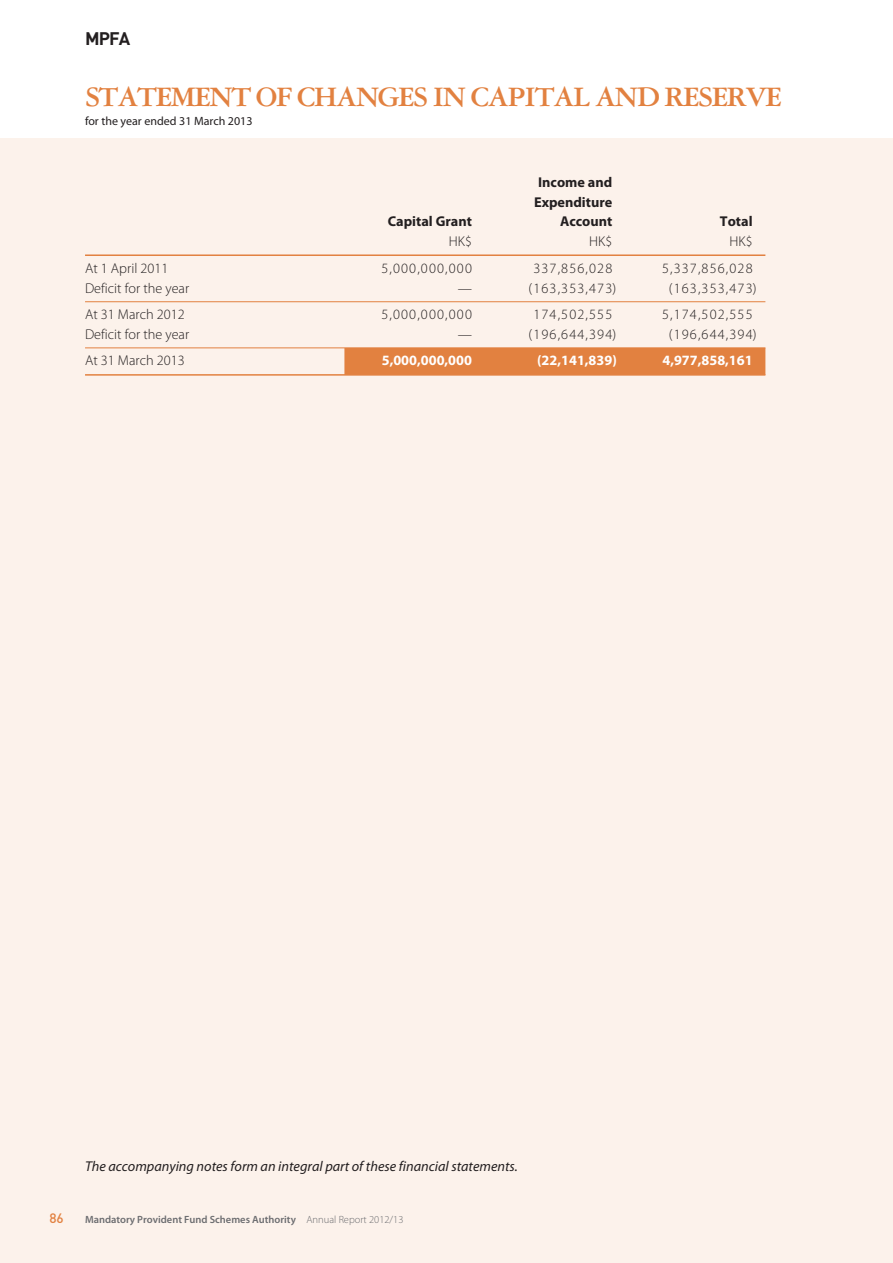
<style>
.page{position:relative;width:893px;height:1263px;background:#fff}
.page>*{position:absolute;margin:0;border:0;box-sizing:border-box;transform-origin:0 0}
.t1{font:700 30px "Garamond 3 LT Std";letter-spacing:-.05em;color:#e28140}
.t2{font:700 18px "DIN Pro";color:#231f20}
.t3{font:300 14.25px "Myriad Pro";letter-spacing:.08em;color:#231f20}
.t4{font:300 14.25px "Myriad Pro";color:#231f20}
.t5{font:italic 14.25px "Myriad Pro";color:#231f20}
.t6{font:700 14.25px/19.5px "Myriad Pro";color:#231f20;text-align:right}
.t7{font:700 14.25px "Myriad Pro";color:#fff}
.t8{font:500 13.5px "DIN Pro";color:#e28140}
.t9{font:12px "Myriad Pro";color:#231f20}
.t10{font:600 10.5px "Myriad Pro";color:#6c6d70}
.s1{font-weight:300}
</style>
<div class="page">
<div style="left:0;top:138px;width:893px;height:1125px;background:#fcf2eb"></div>
<div style="left:344px;top:348px;width:421px;height:26px;background:#e28140"></div>
<hr style="left:85px;top:254px;width:680px;height:2px;background:#e28140">
<hr style="left:85px;top:301px;width:680px;height:1px;background:#e28140">
<hr style="left:85px;top:347px;width:680px;height:1px;background:#e28140">
<hr style="left:85px;top:374px;width:680px;height:2px;background:#e28140">
<p class="t2" style="left:85px;top:32px;width:47px">MPFA</p>
<h1 class="t1" style="left:85px;top:85px;width:699px">STATEMENT OF CHANGES IN CAPITAL AND RESERVE</h1>
<p class="t9" style="left:85px;top:116px;width:169px">for the year ended 31 March 2013</p>
<p class="t6" style="left:388px;top:213px;width:86px">Capital Grant</p>
<p class="t6" style="left:534px;top:174px;width:80px">Income and<br>Expenditure<br>Account</p>
<p class="t6" style="left:720px;top:213px;width:34px">Total</p>
<p class="t3" style="left:449px;top:236px;width:25px">HK$</p>
<p class="t3" style="left:589px;top:236px;width:25px">HK$</p>
<p class="t3" style="left:730px;top:236px;width:25px">HK$</p>
<p class="t4" style="left:85px;top:263px;width:85px">At 1 April 2011</p>
<p class="t3" style="left:381px;top:263px;width:92px">5,000,000,000</p>
<p class="t3" style="left:533px;top:263px;width:80px">337,856,028</p>
<p class="t3" style="left:662px;top:263px;width:92px">5,337,856,028</p>
<p class="t4" style="left:85px;top:282px;width:106px">Deficit for the year</p>
<p class="t3" style="left:458px;top:282px;width:16px">—</p>
<p class="t3" style="left:528px;top:282px;width:89px">(163,353,473)</p>
<p class="t3" style="left:669px;top:282px;width:89px">(163,353,473)</p>
<p class="t4" style="left:85px;top:309px;width:101px">At 31 March 2012</p>
<p class="t3" style="left:381px;top:309px;width:92px">5,000,000,000</p>
<p class="t3" style="left:533px;top:309px;width:80px">174,502,555</p>
<p class="t3" style="left:662px;top:309px;width:92px">5,174,502,555</p>
<p class="t4" style="left:85px;top:329px;width:106px">Deficit for the year</p>
<p class="t3" style="left:458px;top:329px;width:16px">—</p>
<p class="t3" style="left:528px;top:329px;width:89px">(196,644,394)</p>
<p class="t3" style="left:669px;top:329px;width:89px">(196,644,394)</p>
<p class="t4" style="left:85px;top:355px;width:101px">At 31 March 2013</p>
<p class="t7" style="left:382px;top:355px;width:92px">5,000,000,000</p>
<p class="t7" style="left:537px;top:355px;width:81px">(22,141,839)</p>
<p class="t7" style="left:662px;top:355px;width:92px">4,977,858,161</p>
<p class="t5" style="left:85px;top:1160px;width:434px">The accompanying notes form an integral part of these financial statements.</p>
<p class="t8" style="left:49px;top:1213px;width:16px">86</p>
<p class="t10" style="left:85px;top:1215px;width:320px">Mandatory Provident Fund Schemes Authority <span class="s1">Annual Report 2012/13</span></p>
</div>
